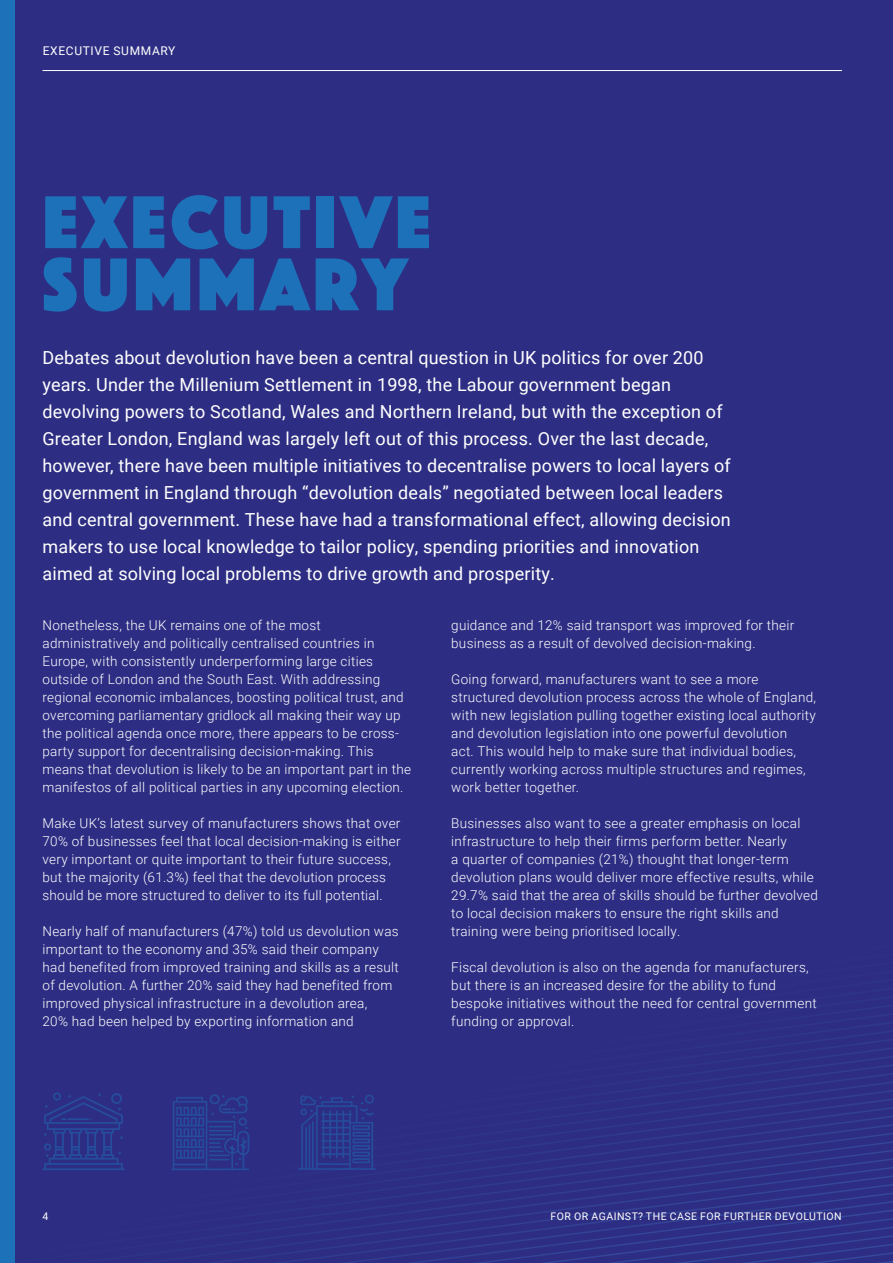
<style>
.page{position:relative;width:893px;height:1263px;background:#2d2e83}
.page>*{position:absolute;margin:0;border:0;box-sizing:border-box;transform-origin:0 0}
.t1{font:77.7px/62.1px "Phosphate Solid";letter-spacing:.05em;color:#1d71b8}
.t2{font:18px/27px "Roboto";letter-spacing:.01em;color:#fff}
.t3{font:300 13.5px/18px "Roboto";letter-spacing:.02em;color:#fff}
.t4{font:12px "Roboto";letter-spacing:.055em;color:#fff}
.t5{font:10.5px "Roboto";letter-spacing:.045em;color:#fff}
</style>
<div class="page">
<hr style="left:43px;top:70px;width:799px;height:1px;background:#fff">
<svg style="left:655px;top:1080px;width:238px;height:33px"></svg>
<svg style="left:42px;top:1113px;width:851px;height:150px"></svg>
<div style="left:0;top:0;width:14px;height:1263px;background:#1d71b8"></div>
<svg style="left:43px;top:1092px;width:82px;height:78px"></svg>
<svg style="left:171px;top:1094px;width:78px;height:76px"></svg>
<svg style="left:298px;top:1095px;width:78px;height:75px"></svg>
<p class="t4" style="left:43px;top:42px;width:134px">EXECUTIVE SUMMARY</p>
<h1 class="t1" style="left:43px;top:187px;width:390px">EXECUTIVE<br>SUMMARY</h1>
<p class="t2" style="left:43px;top:343px;width:690px">Debates about devolution have been a central question in UK politics for over 200 years. Under the Millenium Settlement in 1998, the Labour government began devolving powers to Scotland, Wales and Northern Ireland, but with the exception of Greater London, England was largely left out of this process. Over the last decade, however, there have been multiple initiatives to decentralise powers to local layers of government in England through “devolution deals” negotiated between local leaders and central government. These have had a transformational effect, allowing decision makers to use local knowledge to tailor policy, spending priorities and innovation aimed at solving local problems to drive growth and prosperity.</p>
<p class="t3" style="left:43px;top:616px;width:370px">Nonetheless, the UK remains one of the most administratively and politically centralised countries in Europe, with consistently underperforming large cities outside of London and the South East. With addressing regional economic imbalances, boosting political trust, and overcoming parliamentary gridlock all making their way up the political agenda once more, there appears to be cross&shy;party support for decentralising decision-making. This means that devolution is likely to be an important part in the manifestos of all political parties in any upcoming election.</p>
<p class="t3" style="left:43px;top:814px;width:360px">Make UK’s latest survey of manufacturers shows that over 70% of businesses feel that local decision-making is either very important or quite important to their future success, but the majority (61.3%) feel that the devolution process should be more structured to deliver to its full potential.</p>
<p class="t3" style="left:43px;top:922px;width:358px">Nearly half of manufacturers (47%) told us devolution was important to the economy and 35% said their company had benefited from improved training and skills as a result of devolution. A further 20% said they had benefited from improved physical infrastructure in a devolution area,<br>20% had been helped by exporting information and</p>
<p class="t3" style="left:451px;top:616px;width:344px">guidance and 12% said transport was improved for their business as a result of devolved decision-making.</p>
<p class="t3" style="left:451px;top:670px;width:366px">Going forward, manufacturers want to see a more structured devolution process across the whole of England, with new legislation pulling together existing local authority and devolution legislation into one powerful devolution<br>act. This would help to make sure that individual bodies, currently working across multiple structures and regimes, work better together.</p>
<p class="t3" style="left:451px;top:814px;width:368px">Businesses also want to see a greater emphasis on local infrastructure to help their firms perform better. Nearly<br>a quarter of companies (21%) thought that longer-term devolution plans would deliver more effective results, while 29.7% said that the area of skills should be further devolved to local decision makers to ensure the right skills and training were being prioritised locally.</p>
<p class="t3" style="left:451px;top:958px;width:367px">Fiscal devolution is also on the agenda for manufacturers, but there is an increased desire for the ability to fund bespoke initiatives without the need for central government funding or approval.</p>
<p class="t5" style="left:43px;top:1209px;width:7px">4</p>
<p class="t5" style="left:550px;top:1209px;width:293px">FOR OR AGAINST? THE CASE FOR FURTHER DEVOLUTION</p>
</div>
